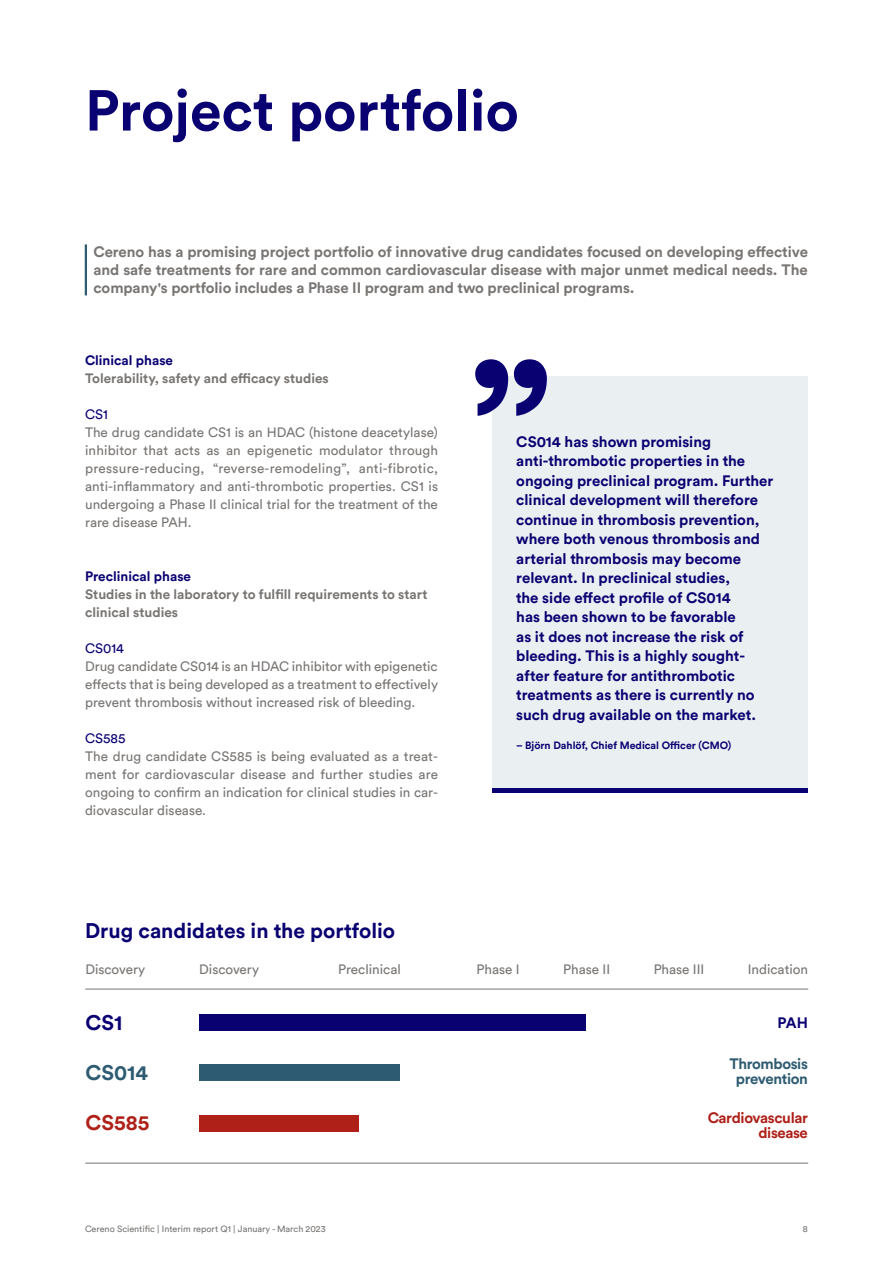
<style>
.page{position:relative;width:893px;height:1263px;background:#fff}
.page>*{position:absolute;margin:0;border:0;box-sizing:border-box;transform-origin:0 0}
.Citat{font:700 197.4px "Circular Std";color:#090072}
.H1_1{font:700 57px "Circular Std";color:#090072}
.t1{font:700 21px "Circular Std";color:#090072}
.t2{font:700 21px "Circular Std";color:#2d5b71}
.t3{font:700 21px "Circular Std";color:#ae2018}
.Citat-2{font:700 15px/19.5px "Circular Std";color:#090072}
.Ingress{font:700 15px/18px "Circular Std";letter-spacing:-.005em;color:#787573;text-align:justify}
.t4{font:700 15px/15px "Circular Std";letter-spacing:-.025em;color:#ae2018;text-align:right}
.t5{font:700 15px/15px "Circular Std";letter-spacing:-.025em;color:#2d5b71;text-align:center}
.t6{font:13.5px/18px "Circular Std";color:#787573;text-align:justify}
.t7{font:700 13.5px/18px "Circular Std";color:#787573}
.t8{font:700 13.5px "Circular Std";color:#090072}
.t9{font:13.5px "Circular Std";color:#090072}
.Citerad{font:700 10.5px "Circular Std";color:#090072}
.t10{font:9px "Circular Std";color:#787573}
</style>
<div class="page">
<div style="left:493px;top:376px;width:315px;height:412px;background:#eaeff1"></div>
<div style="left:493px;top:788px;width:315px;height:5px;background:#090072"></div>
<hr style="left:85px;top:244px;width:2px;height:51px;background:#2d5b71">
<div style="left:199px;top:1014px;width:386px;height:17px;background:#090072"></div>
<div style="left:199px;top:1064px;width:201px;height:17px;background:#2d5b71"></div>
<div style="left:199px;top:1115px;width:159px;height:17px;background:#ae2018"></div>
<hr style="left:85px;top:1163px;width:723px;height:1px;background:#787574">
<hr style="left:85px;top:989px;width:723px;height:1px;background:#787574">
<p class="H1_1" style="left:85px;top:74px;width:435px">Project portfolio</p>
<p class="Ingress" style="left:94px;top:242px;width:716px">Cereno has a promising project portfolio of innovative drug candidates focused on developing effective and safe treatments for rare and common cardiovascular disease with major unmet medical needs. The company's portfolio includes a Phase II program and two preclinical programs.</p>
<h3 class="t8" style="left:85px;top:351px;width:90px">Clinical phase</h3>
<h4 class="t7" style="left:85px;top:369px;width:245px">Tolerability, safety and efficacy studies</h4>
<h5 class="t9" style="left:85px;top:406px;width:24px">CS1</h5>
<p class="t6" style="left:85px;top:423px;width:355px">The drug candidate CS1 is an HDAC (histone deacetylase) inhibitor that acts as an epigenetic modulator through pressure-reducing, “reverse-remodeling”, anti-fibrotic, anti-inflammatory and anti-thrombotic properties. CS1 is undergoing a Phase II clinical trial for the treatment of the rare disease PAH.</p>
<h3 class="t8" style="left:85px;top:567px;width:107px">Preclinical phase</h3>
<h4 class="t7" style="left:85px;top:585px;width:344px">Studies in the laboratory to fulfill requirements to start clinical studies</h4>
<h5 class="t9" style="left:85px;top:640px;width:40px">CS014</h5>
<p class="t6" style="left:85px;top:657px;width:355px">Drug candidate CS014 is an HDAC inhibitor with epigenetic effects that is being developed as a treatment to effectively prevent thrombosis without increased risk of bleeding.</p>
<h5 class="t9" style="left:85px;top:730px;width:42px">CS585</h5>
<p class="t6" style="left:85px;top:747px;width:354px">The drug candidate CS585 is being evaluated as a treat&shy;ment for cardiovascular disease and further studies are ongoing to confirm an indication for clinical studies in car&shy;diovascular disease.</p>
<p class="Citat" style="left:468px;top:304px;width:86px">”</p>
<p class="Citat-2" style="left:516px;top:431px;width:259px">CS014 has shown promising anti-thrombotic properties in the ongoing preclinical program. Further clinical development will therefore continue in thrombosis prevention, where both venous thrombosis and arterial thrombosis may become relevant. In preclinical studies,<br>the side effect profile of CS014<br>has been shown to be favorable<br>as it does not increase the risk of bleeding. This is a highly sought&shy;after feature for antithrombotic treatments as there is currently no such drug available on the market.</p>
<p class="Citerad" style="left:516px;top:739px;width:217px">– Björn Dahlöf, Chief Medical Officer (CMO)</p>
<h2 class="t1" style="left:85px;top:917px;width:312px">Drug candidates in the portfolio</h2>
<p class="t6" style="left:85px;top:960px;width:61px">Discovery</p>
<p class="t6" style="left:199px;top:960px;width:61px">Discovery</p>
<p class="t6" style="left:338px;top:960px;width:64px">Preclinical</p>
<p class="t6" style="left:477px;top:960px;width:45px">Phase I</p>
<p class="t6" style="left:563px;top:960px;width:48px">Phase II</p>
<p class="t6" style="left:654px;top:960px;width:52px">Phase III</p>
<p class="t6" style="left:748px;top:960px;width:62px">Indication</p>
<p class="t1" style="left:85px;top:1009px;width:39px">CS1</p>
<p class="t2" style="left:86px;top:1059px;width:64px">CS014</p>
<p class="t3" style="left:86px;top:1109px;width:65px">CS585</p>
<p class="Citat-2" style="left:778px;top:1013px;width:32px">PAH</p>
<p class="t5" style="left:729px;top:1056px;width:80px">Thrombosis prevention</p>
<p class="t4" style="left:708px;top:1109px;width:102px">Cardiovascular disease</p>
<p class="t10" style="left:85px;top:1223px;width:242px">Cereno Scientific | Interim report Q1 | January - March 2023</p>
<p class="t10" style="left:803px;top:1223px;width:7px">8</p>
</div>
